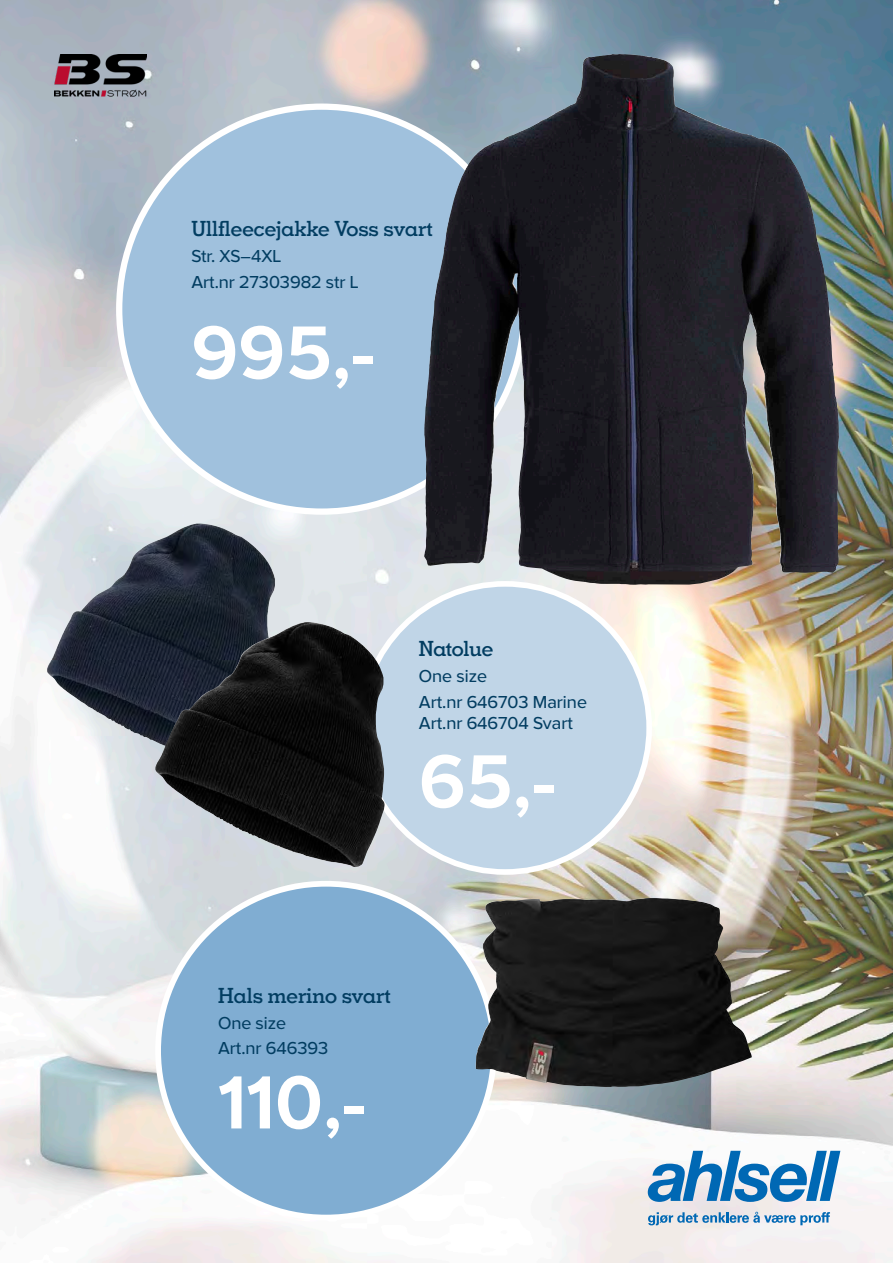
<style>
.page{position:relative;width:893px;height:1263px;background:#fff}
.page>*{position:absolute;margin:0;border:0;box-sizing:border-box;transform-origin:0 0}
.t1{font:700 78px "Ahlsell Sans";color:#fff}
.t2{font:500 21px "Ahlsell Slab";color:#023d61}
.t3{font:500 21px "Ahlsell Slab";letter-spacing:-.02em;color:#023d61}
.t4{font:18px/25.8px "Ahlsell Sans";color:#023d61}
</style>
<div class="page">
<img style="left:0;top:0;width:893px;height:1263px">
<div style="left:119px;top:107px;width:405px;height:405px;background:#a0c1dd;border-radius:50%"></div>
<div style="left:158px;top:884px;width:336px;height:333px;background:#80add2;border-radius:50%"></div>
<img style="left:55px;top:54px;width:91px;height:43px">
<svg style="left:648px;top:1151px;width:192px;height:51px"></svg>
<svg style="left:648px;top:1212px;width:182px;height:13px"></svg>
<div style="left:361px;top:584px;width:288px;height:288px;background:#c0d5e7;border-radius:50%"></div>
<img style="left:475px;top:898px;width:277px;height:189px">
<img style="left:424px;top:54px;width:195px;height:530px">
<img style="left:47px;top:524px;width:230px;height:246px">
<img style="left:155px;top:622px;width:230px;height:246px">
<p class="t2" style="left:191px;top:215px;width:243px">Ullfleecejakke Voss svart</p>
<p class="t4" style="left:191px;top:242px;width:169px">Str. XS–4XL<br>Art.nr 27303982 str L</p>
<h1 class="t1" style="left:191px;top:306px;width:185px">995,-</h1>
<p class="t3" style="left:419px;top:635px;width:76px">Natolue</p>
<p class="t4" style="left:419px;top:663px;width:170px">One size<br>Art.nr 646703 Marine</p>
<p class="t4" style="left:419px;top:710px;width:156px">Art.nr 646704 Svart</p>
<h1 class="t1" style="left:419px;top:735px;width:138px">65,-</h1>
<p class="t2" style="left:218px;top:982px;width:174px">Hals merino svart</p>
<p class="t4" style="left:218px;top:1009px;width:112px">One size<br>Art.nr 646393</p>
<h1 class="t1" style="left:218px;top:1056px;width:149px">110,-</h1>
</div>
